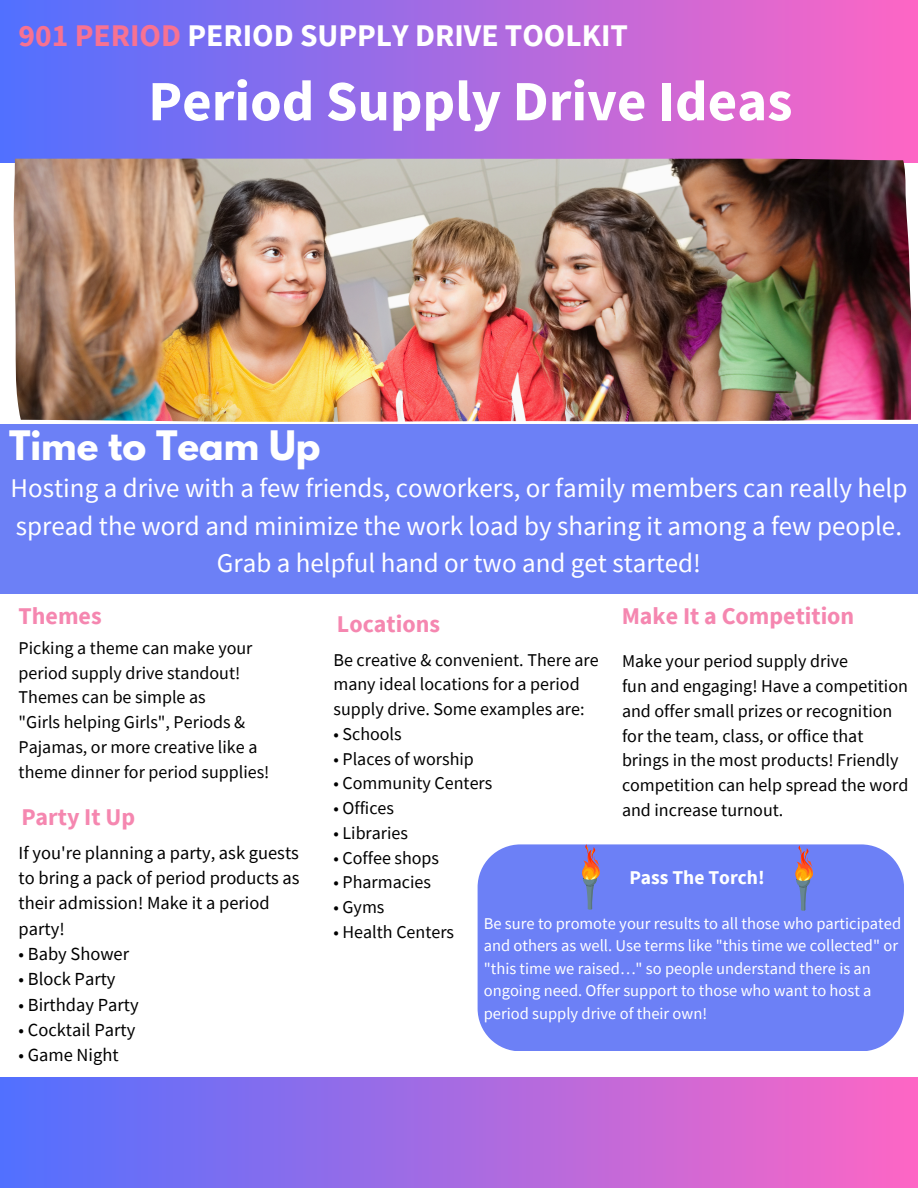
<style>
.page{position:relative;width:918px;height:1188px;background:#fff}
.page>*{position:absolute;margin:0;border:0;box-sizing:border-box;transform-origin:0 0}
.t1{font:700 57px "Source Sans Pro";color:#fff}
.t2{font:700 36px "League Spartan";color:#fff}
.t3{font:700 31.5px "Source Sans Pro";color:#fff}
.t4{font:27px/37.2px "Source Sans Pro";color:#fff;text-align:center}
.t5{font:700 24px "Source Sans Pro";color:#f587b0}
.t6{font:700 19.5px "Source Sans Pro";color:#fff}
.t7{font:18.45px/25.3px "Source Sans Pro";color:#000}
.t8{font:18px/24.8px "Source Sans Pro";color:#000}
.t9{font:16.5px/22.5px "Source Sans Pro";color:#fff}
.s1{color:#f77292}
</style>
<div class="page">
<div style="left:0;top:0;width:918px;height:162px;background:linear-gradient(to right,#5170ff,#fd66c4)"></div>
<div style="left:0;top:1077px;width:918px;height:111px;background:linear-gradient(to right,#5170ff,#fe66c5)"></div>
<div style="left:0;top:425px;width:918px;height:169px;background:#6c80f6"></div>
<img style="left:13px;top:159px;width:897px;height:263px">
<div style="left:478px;top:844px;width:426px;height:207px;background:#6c80f6"></div>
<svg style="left:582px;top:844px;width:18px;height:66px"></svg>
<svg style="left:795px;top:846px;width:18px;height:65px"></svg>
<h1 class="t3" style="left:19px;top:15px;width:611px"><span class="s1">901 PERIOD</span> PERIOD SUPPLY DRIVE TOOLKIT</h1>
<p class="t1" style="left:148px;top:64px;width:646px">Period Supply Drive Ideas</p>
<h2 class="t2" style="left:9px;top:428px;width:313px">Time to Team Up</h2>
<h4 class="t4" style="left:11px;top:469px;width:898px">Hosting a drive with a few friends, coworkers, or family members can really help spread the word and minimize the work load by sharing it among a few people.<br>Grab a helpful hand or two and get started!</h4>
<h5 class="t5" style="left:19px;top:601px;width:85px">Themes</h5>
<p class="t5" style="left:337px;top:608px;width:105px">Locations</p>
<p class="t5" style="left:622px;top:601px;width:234px">Make It a Competition</p>
<p class="t8" style="left:622px;top:649px;width:228px">Make your period supply drive</p>
<p class="t8" style="left:622px;top:673px;width:288px">fun and engaging! Have a competition and offer small prizes or recognition for the team, class, or office that brings in the most products! Friendly competition can help spread the word and increase turnout.</p>
<p class="t8" style="left:19px;top:635px;width:235px">Picking a theme can make your</p>
<p class="t8" style="left:19px;top:660px;width:223px">period supply drive standout!</p>
<h5 class="t8" style="left:19px;top:685px;width:189px">Themes can be simple as</h5>
<p class="t8" style="left:19px;top:709px;width:252px">"Girls helping Girls", Periods &amp;<br>Pajamas, or more creative like a theme dinner for period supplies!</p>
<p class="t8" style="left:333px;top:647px;width:267px">Be creative &amp; convenient. There are many ideal locations for a period supply drive. Some examples are:</p>
<p class="t8" style="left:333px;top:721px;width:70px">• Schools</p>
<p class="t8" style="left:333px;top:746px;width:142px">• Places of worship</p>
<p class="t8" style="left:333px;top:771px;width:160px">• Community Centers</p>
<p class="t8" style="left:333px;top:795px;width:62px">• Offices</p>
<h5 class="t8" style="left:333px;top:820px;width:76px">• Libraries</h5>
<h5 class="t8" style="left:333px;top:845px;width:107px">• Coffee shops</h5>
<p class="t8" style="left:333px;top:870px;width:99px">• Pharmacies</p>
<p class="t8" style="left:333px;top:894px;width:53px">• Gyms</p>
<p class="t8" style="left:333px;top:919px;width:122px">• Health Centers</p>
<p class="t5" style="left:21px;top:801px;width:115px">Party It Up</p>
<p class="t7" style="left:19px;top:839px;width:283px">If you're planning a party, ask guests to bring a pack of period products as their admission! Make it a period party!</p>
<p class="t7" style="left:19px;top:941px;width:112px">• Baby Shower</p>
<p class="t7" style="left:19px;top:966px;width:99px">• Block Party</p>
<p class="t7" style="left:19px;top:991px;width:122px">• Birthday Party</p>
<p class="t7" style="left:19px;top:1017px;width:118px">• Cocktail Party</p>
<p class="t7" style="left:19px;top:1042px;width:102px">• Game Night</p>
<p class="t6" style="left:629px;top:865px;width:137px">Pass The Torch!</p>
<p class="t9" style="left:484px;top:912px;width:419px">Be sure to promote your results to all those who participated and others as well. Use terms like "this time we collected" or "this time we raised…" so people understand there is an ongoing need. Offer support to those who want to host a period supply drive of their own!</p>
</div>
